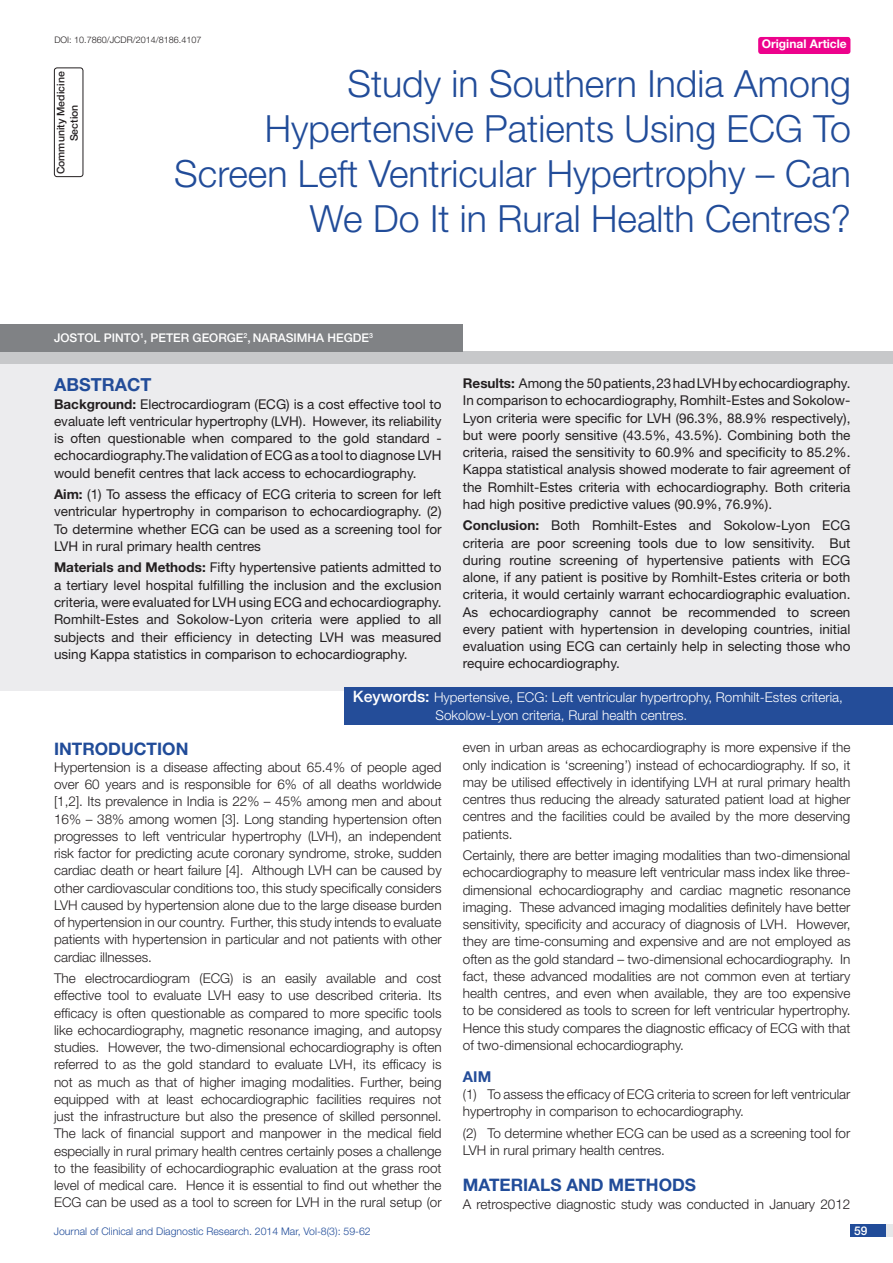
<style>
.page{position:relative;width:893px;height:1263px;background:#fff}
.page>*{position:absolute;margin:0;border:0;box-sizing:border-box;transform-origin:0 0}
.t1{font:300 37.5px/45px "Helvetica Neue";color:#214c99;text-align:right}
.Abstract_head{font:700 18px "Helvetica Neue";color:#214c99}
.Body_text{font:700 17.25px "Helvetica Neue";color:#214c99}
.Level_1{font:700 17.25px "Helvetica Neue";color:#214c99}
.Body_text-2{font:700 15px "Helvetica Neue";color:#244d99}
.Body_text-3{font:300 13.5px/17.2px "Helvetica Neue";color:#231f20;text-align:justify}
.Body_text-4{font:13.5px/17.2px "Helvetica Neue";color:#231f20;text-align:justify}
.t2{font:300 13.5px/18.8px "Helvetica Neue";color:#fff}
.Author{font:500 12px "Helvetica Neue";color:#fff}
.t3{font:700 12px "Helvetica Neue";color:#fff}
.t4{font:300 10.5px "Helvetica Neue";color:#214c99}
.t5{font:500 10.5px "Helvetica Neue";color:#231f20}
.DOI{font:300 9px "Helvetica Neue";color:#231f20}
.s1{color:#244d99}
.s2{font-weight:700}
.s3{font-weight:500;font-size:15.75px}
</style>
<div class="page">
<div style="left:850px;top:1224px;width:43px;height:13px;background:#e6e7e9"></div>
<div style="left:850px;top:1224px;width:35px;height:13px;background:#214c99"></div>
<div style="left:758px;top:37px;width:92px;height:17px;background:#ed028c;border-radius:3px"></div>
<div style="left:0;top:359px;width:893px;height:331px;background:#ececee"></div>
<div style="left:0;top:352px;width:893px;height:12px;background:#c7c8ca"></div>
<div style="left:344px;top:687px;width:549px;height:37px;background:#244d99"></div>
<div style="left:0;top:324px;width:463px;height:28px;background:#808285"></div>
<div style="left:54px;top:67px;width:29px;height:110px;border:1px solid #231f20;border-radius:3px"></div>
<p class="DOI" style="left:54px;top:35px;width:148px">DOI: 10.7860/JCDR/2014/8186.4107</p>
<p class="t3" style="left:762px;top:37px;width:87px">Original Article</p>
<p class="t1" style="left:174px;top:60px;width:678px">Study in Southern India Among Hypertensive Patients Using ECG To Screen Left Ventricular Hypertrophy – Can We Do It in Rural Health Centres?</p>
<p class="t5" style="left:54px;top:174px;width:104px;rotate:-90deg">COMMUNITY MEDICINE</p>
<p class="t5" style="left:68px;top:141px;width:38px;rotate:-90deg">SECTION</p>
<p class="Author" style="left:54px;top:331px;width:321px">JOSTOL PINTO<sup>1</sup>, PETER GEORGE<sup>2</sup>, NARASIMHA HEGDE<sup>3</sup></p>
<p class="Abstract_head" style="left:54px;top:374px;width:98px">ABST<span class="s1">RAC</span>T</p>
<p class="Body_text-4" style="left:54px;top:395px;width:389px"><span class="s2">Background:</span> Electrocardiogram (ECG) is a cost effective tool to evaluate left ventricular hypertrophy (LVH). However, its reliability is often questionable when compared to the gold standard - echocardiography.The validation of ECG as a tool to diagnose LVH would benefit centres that lack access to echocardiography.</p>
<p class="Body_text-4" style="left:54px;top:486px;width:389px"><span class="s2">Aim:</span> (1) To assess the efficacy of ECG criteria to screen for left ventricular hypertrophy in comparison to echocardiography. (2)<br>To determine whether ECG can be used as a screening tool for LVH in rural primary health centres</p>
<p class="Body_text-4" style="left:54px;top:559px;width:389px"><span class="s2">Materials and Methods:</span> Fifty hypertensive patients admitted to a tertiary level hospital fulfilling the inclusion and the exclusion criteria, were evaluated for LVH using ECG and echocardiography.<br>Romhilt-Estes and Sokolow-Lyon criteria were applied to all subjects and their efficiency in detecting LVH was measured using Kappa statistics in comparison to echocardiography.</p>
<p class="Body_text-4" style="left:463px;top:374px;width:389px"><span class="s2">Results:</span> Among the 50 patients, 23 had LVH by echocardiography.<br>In comparison to echocardiography, Romhilt-Estes and Sokolow-Lyon criteria were specific for LVH (96.3%, 88.9% respectively), but were poorly sensitive (43.5%, 43.5%). Combining both the criteria, raised the sensitivity to 60.9% and specificity to 85.2%.<br>Kappa statistical analysis showed moderate to fair agreement of the Romhilt-Estes criteria with echocardiography. Both criteria had high positive predictive values (90.9%, 76.9%).</p>
<p class="Body_text-4" style="left:463px;top:517px;width:389px"><span class="s2">Conclusion:</span> Both Romhilt-Estes and Sokolow-Lyon ECG criteria are poor screening tools due to low sensitivity. But during routine screening of hypertensive patients with ECG alone, if any patient is positive by Romhilt-Estes criteria or both criteria, it would certainly warrant echocardiographic evaluation.<br>As echocardiography cannot be recommended to screen every patient with hypertension in developing countries, initial evaluation using ECG can certainly help in selecting those who require echocardiography.</p>
<p class="t2" style="left:435px;top:687px;width:409px;text-indent:-83px"><span class="s3">KEYWORDS:</span> Hypertensive, ECG: Left ventricular hypertrophy, Romhilt-Estes criteria,<br>Sokolow-Lyon criteria, Rural health centres.</p>
<p class="Level_1" style="left:54px;top:738px;width:136px">Introduction</p>
<p class="Body_text-3" style="left:54px;top:758px;width:389px">Hypertension is a disease affecting about 65.4% of people aged over 60 years and is responsible for 6% of all deaths worldwide [1,2]. Its prevalence in India is 22% – 45% among men and about 16% – 38% among women [3]. Long standing hypertension often progresses to left ventricular hypertrophy (LVH), an independent risk factor for predicting acute coronary syndrome, stroke, sudden cardiac death or heart failure [4]. Although LVH can be caused by other cardiovascular conditions too, this study specifically considers LVH caused by hypertension alone due to the large disease burden of hypertension in our country. Further, this study intends to evaluate patients with hypertension in particular and not patients with other cardiac illnesses.</p>
<p class="Body_text-3" style="left:54px;top:969px;width:389px">The electrocardiogram (ECG) is an easily available and cost effective tool to evaluate LVH easy to use described criteria. Its efficacy is often questionable as compared to more specific tools like echocardiography, magnetic resonance imaging, and autopsy studies. However, the two-dimensional echocardiography is often referred to as the gold standard to evaluate LVH, its efficacy is not as much as that of higher imaging modalities. Further, being equipped with at least echocardiographic facilities requires not just the infrastructure but also the presence of skilled personnel.<br>The lack of financial support and manpower in the medical field especially in rural primary health centres certainly poses a challenge to the feasibility of echocardiographic evaluation at the grass root level of medical care. Hence it is essential to find out whether the ECG can be used as a tool to screen for LVH in the rural setup (or</p>
<p class="Body_text-3" style="left:463px;top:739px;width:389px">even in urban areas as echocardiography is more expensive if the only indication is ‘screening’) instead of echocardiography. If so, it may be utilised effectively in identifying LVH at rural primary health centres thus reducing the already saturated patient load at higher centres and the facilities could be availed by the more deserving patients.</p>
<p class="Body_text-3" style="left:463px;top:846px;width:389px">Certainly, there are better imaging modalities than two-dimensional echocardiography to measure left ventricular mass index like three&shy;dimensional echocardiography and cardiac magnetic resonance imaging. These advanced imaging modalities definitely have better sensitivity, specificity and accuracy of diagnosis of LVH. However, they are time-consuming and expensive and are not employed as often as the gold standard – two-dimensional echocardiography. In fact, these advanced modalities are not common even at tertiary health centres, and even when available, they are too expensive to be considered as tools to screen for left ventricular hypertrophy.<br>Hence this study compares the diagnostic efficacy of ECG with that of two-dimensional echocardiography.</p>
<p class="Body_text-2" style="left:463px;top:1067px;width:30px">AIM</p>
<p class="Body_text-3" style="left:463px;top:1085px;width:389px">(1) To assess the efficacy of ECG criteria to screen for left ventricular hypertrophy in comparison to echocardiography.</p>
<p class="Body_text-3" style="left:463px;top:1124px;width:389px">(2) To determine whether ECG can be used as a screening tool for<br>LVH in rural primary health centres.</p>
<p class="Body_text" style="left:463px;top:1174px;width:235px">MATERIALS AND METHODS</p>
<p class="Body_text-3" style="left:463px;top:1195px;width:389px">A retrospective diagnostic study was conducted in January 2012</p>
<p class="t4" style="left:54px;top:1225px;width:318px">Journal of Clinical and Diagnostic Research. 2014 Mar, Vol-8(3): 59-62</p>
<p class="Author" style="left:854px;top:1223px;width:15px">59</p>
</div>
